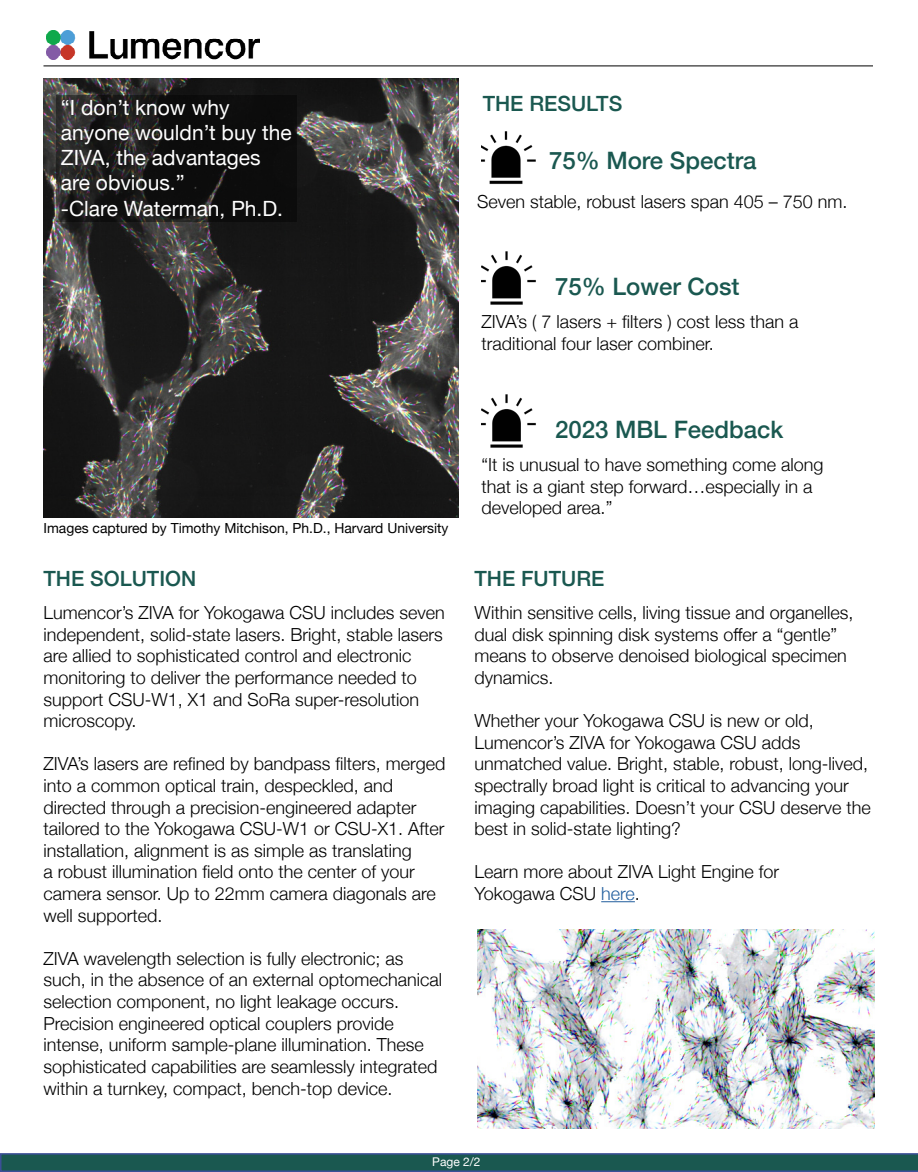
<style>
.page{position:relative;width:918px;height:1172px;background:#fff}
.page>*{position:absolute;margin:0;border:0;box-sizing:border-box;transform-origin:0 0}
.t1{font:500 24px "Helvetica Neue";color:#1a5850}
.t2{font:21px/25.2px "Helvetica Neue";color:#fff}
.t3{font:500 21px "Helvetica Neue";color:#1a5850}
.t4{font:300 18px/21.6px "Helvetica Neue";color:#000}
.t5{font:13.8px "Helvetica Neue";color:#000}
.t6{font:12px "Helvetica Neue";color:#fff}
.s1{color:#215e9e}
</style>
<div class="page">
<svg style="left:0;top:1153px;width:918px;height:19px"></svg>
<img style="left:46px;top:31px;width:214px;height:28px">
<hr style="left:44px;top:66px;width:829px;height:1px;background:#000">
<img style="left:481px;top:131px;width:55px;height:53px">
<img style="left:482px;top:251px;width:54px;height:54px">
<img style="left:44px;top:78px;width:414px;height:440px">
<img style="left:482px;top:394px;width:54px;height:54px">
<hr style="left:601px;top:901px;width:34px;height:1px;background:#215e9e">
<img style="left:477px;top:929px;width:397px;height:199px">
<svg style="left:56px;top:95px;width:240px;height:127px;fill:#0d0d0d"></svg>
<p class="t2" style="left:61px;top:96px;width:232px">“I don’t know why anyone wouldn’t buy the<br>ZIVA, the advantages are obvious.”<br>-Clare Waterman, Ph.D.</p>
<p class="t3" style="left:483px;top:86px;width:141px">THE RESULTS</p>
<h1 class="t1" style="left:549px;top:141px;width:209px">75% More Spectra</h1>
<p class="t4" style="left:477px;top:189px;width:372px">Seven stable, robust lasers span 405 – 750 nm.</p>
<h1 class="t1" style="left:555px;top:267px;width:186px">75% Lower Cost</h1>
<p class="t4" style="left:482px;top:310px;width:318px">ZIVA’s ( 7 lasers + filters ) cost less than a traditional four laser combiner.</p>
<p class="t5" style="left:44px;top:518px;width:407px">Images captured by Timothy Mitchison, Ph.D., Harvard University</p>
<p class="t3" style="left:44px;top:561px;width:154px">THE SOLUTION</p>
<p class="t4" style="left:44px;top:600px;width:403px">Lumencor’s ZIVA for Yokogawa CSU includes seven independent, solid-state lasers. Bright, stable lasers are allied to sophisticated control and electronic monitoring to deliver the performance needed to support CSU-W1, X1 and SoRa super-resolution microscopy.</p>
<p class="t4" style="left:44px;top:752px;width:403px">ZIVA’s lasers are refined by bandpass filters, merged into a common optical train, despeckled, and directed through a precision-engineered adapter tailored to the Yokogawa CSU-W1 or CSU-X1. After installation, alignment is as simple as translating<br>a robust illumination field onto the center of your camera sensor. Up to 22mm camera diagonals are well supported.</p>
<p class="t4" style="left:44px;top:946px;width:400px">ZIVA wavelength selection is fully electronic; as such, in the absence of an external optomechanical selection component, no light leakage occurs.<br>Precision engineered optical couplers provide intense, uniform sample-plane illumination. These sophisticated capabilities are seamlessly integrated within a turnkey, compact, bench-top device.</p>
<h1 class="t1" style="left:555px;top:410px;width:230px">2023 MBL Feedback</h1>
<p class="t4" style="left:482px;top:452px;width:344px">“It is unusual to have something come along that is a giant step forward…especially in a developed area.”</p>
<p class="t3" style="left:474px;top:561px;width:131px">THE FUTURE</p>
<p class="t4" style="left:474px;top:600px;width:381px">Within sensitive cells, living tissue and organelles, dual disk spinning disk systems offer a “gentle” means to observe denoised biological specimen dynamics.</p>
<p class="t4" style="left:474px;top:708px;width:398px">Whether your Yokogawa CSU is new or old, Lumencor’s ZIVA for Yokogawa CSU adds unmatched value. Bright, stable, robust, long-lived, spectrally broad light is critical to advancing your imaging capabilities. Doesn’t your CSU deserve the best in solid-state lighting?</p>
<p class="t4" style="left:474px;top:859px;width:306px">Learn more about ZIVA Light Engine for<br>Yokogawa CSU <span class="s1">here</span>.</p>
<p class="t6" style="left:432px;top:1153px;width:50px">Page 2/2</p>
</div>
